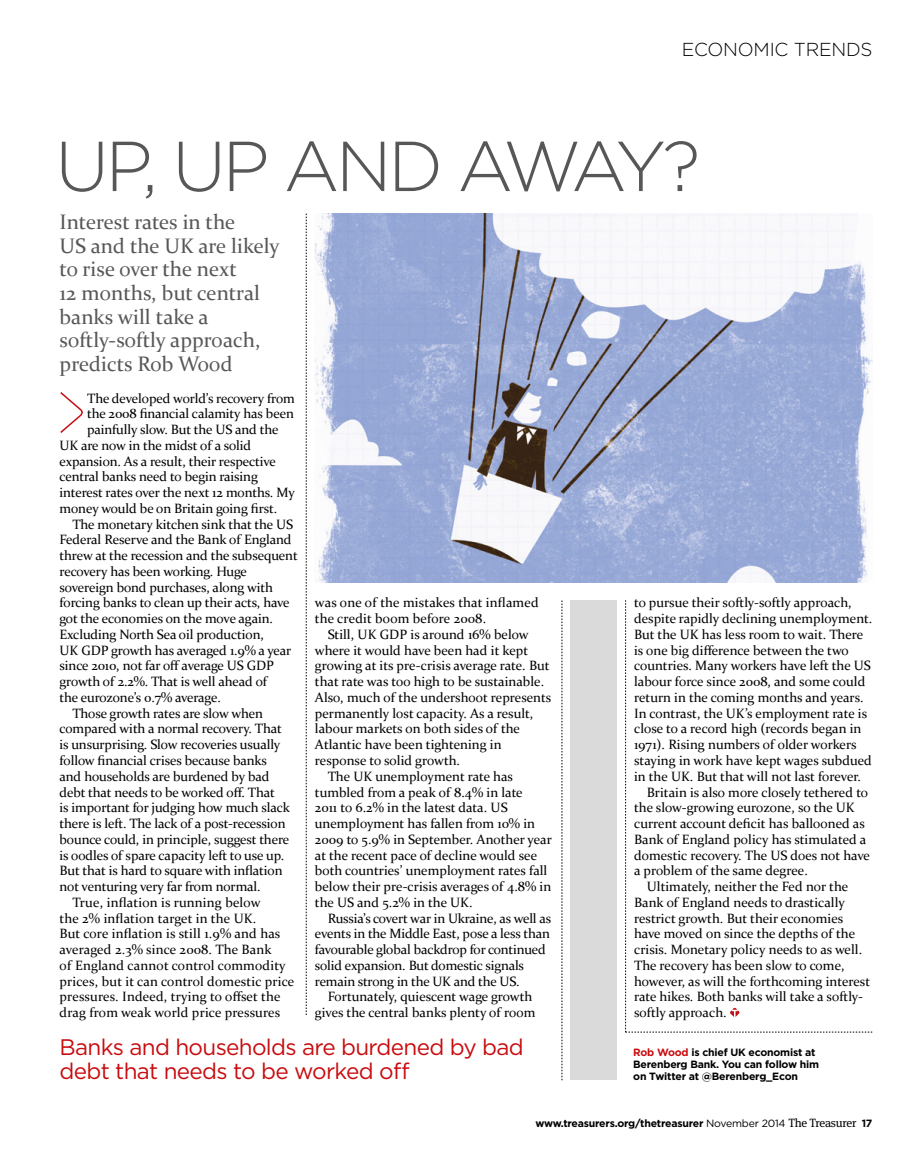
<style>
.page{position:relative;width:915px;height:1170px;background:#fff}
.page>*{position:absolute;margin:0;border:0;box-sizing:border-box;transform-origin:0 0}
.body_ni{font:300 70.5px "Gotham";letter-spacing:-.05em;color:#575756}
.body_ni-2{font:22.5px/24px "Gotham";letter-spacing:-.03em;color:#c90c0f}
.t1{font:21px/23.7px "Constantia";color:#575756}
.body_ni-3{font:300 18.75px "Gotham";letter-spacing:-.01em;color:#000}
.Running_text_with{font:13.5px/15.8px "Constantia";letter-spacing:-.005em;color:#000}
.body_ni-4{font:700 10.5px/12px "Gotham";letter-spacing:-.02em;color:#000}
.s1{color:#c90c0f}
.s2{font-weight:400}
.s3{font-family:"Meta Serif";font-weight:400;font-size:12px}
</style>
<div class="page">
<img style="left:315px;top:213px;width:557px;height:369px">
<svg style="left:60px;top:392px;width:23px;height:41px"></svg>
<svg style="left:625px;top:600px;width:246px;height:432px"></svg>
<svg style="left:561px;top:600px;width:1px;height:480px"></svg>
<svg style="left:306px;top:213px;width:1px;height:801px"></svg>
<div style="left:570px;top:600px;width:47px;height:480px;background:#dadada"></div>
<p class="body_ni-3" style="left:681px;top:37px;width:192px">ECONOMIC TRENDS</p>
<p class="body_ni" style="left:55px;top:121px;width:646px">UP, UP AND AWAY?</p>
<p class="t1" style="left:60px;top:209px;width:221px">Interest rates in the<br>US and the UK are likely to rise over the next<br>12 months, but central banks will take a softly-softly approach, predicts Rob Wood</p>
<p class="Running_text_with" style="left:87px;top:389px;width:209px">The developed world’s recovery from</p>
<p class="Running_text_with" style="left:87px;top:405px;width:208px">the 2008 financial calamity has been</p>
<p class="Running_text_with" style="left:87px;top:421px;width:193px">painfully slow. But the US and the</p>
<p class="Running_text_with" style="left:60px;top:436px;width:193px">UK are now in the midst of a solid</p>
<p class="Running_text_with" style="left:60px;top:452px;width:218px">expansion. As a result, their respective</p>
<p class="Running_text_with" style="left:60px;top:468px;width:200px">central banks need to begin raising</p>
<p class="Running_text_with" style="left:60px;top:484px;width:237px">interest rates over the next 12 months. My</p>
<p class="Running_text_with" style="left:60px;top:499px;width:219px">money would be on Britain going first.</p>
<p class="Running_text_with" style="left:60px;top:515px;width:239px;text-indent:13px">The monetary kitchen sink that the US Federal Reserve and the Bank of England threw at the recession and the subsequent recovery has been working. Huge sovereign bond purchases, along with forcing banks to clean up their acts, have got the economies on the move again.<br>Excluding North Sea oil production,<br>UK GDP growth has averaged 1.9% a year since 2010, not far off average US GDP growth of 2.2%. That is well ahead of<br>the eurozone’s 0.7% average.</p>
<p class="Running_text_with" style="left:60px;top:704px;width:232px;text-indent:13px">Those growth rates are slow when compared with a normal recovery. That is unsurprising. Slow recoveries usually follow financial crises because banks and households are burdened by bad debt that needs to be worked off. That<br>is important for judging how much slack there is left. The lack of a post-recession bounce could, in principle, suggest there is oodles of spare capacity left to use up.<br>But that is hard to square with inflation not venturing very far from normal.</p>
<p class="Running_text_with" style="left:60px;top:893px;width:236px;text-indent:13px">True, inflation is running below<br>the 2% inflation target in the UK.<br>But core inflation is still 1.9% and has averaged 2.3% since 2008. The Bank<br>of England cannot control commodity prices, but it can control domestic price pressures. Indeed, trying to offset the drag from weak world price pressures</p>
<p class="Running_text_with" style="left:315px;top:594px;width:225px">was one of the mistakes that inflamed the credit boom before 2008.</p>
<p class="Running_text_with" style="left:315px;top:625px;width:238px;text-indent:13px">Still, UK GDP is around 16% below where it would have been had it kept growing at its pre-crisis average rate. But that rate was too high to be sustainable.<br>Also, much of the undershoot represents permanently lost capacity. As a result, labour markets on both sides of the Atlantic have been tightening in response to solid growth.</p>
<p class="Running_text_with" style="left:315px;top:767px;width:238px;text-indent:13px">The UK unemployment rate has tumbled from a peak of 8.4% in late<br>2011 to 6.2% in the latest data. US unemployment has fallen from 10% in 2009 to 5.9% in September. Another year at the recent pace of decline would see both countries’ unemployment rates fall below their pre-crisis averages of 4.8% in the US and 5.2% in the UK.</p>
<p class="Running_text_with" style="left:315px;top:909px;width:238px;text-indent:13px">Russia’s covert war in Ukraine, as well as events in the Middle East, pose a less than favourable global backdrop for continued solid expansion. But domestic signals remain strong in the UK and the US.</p>
<p class="Running_text_with" style="left:315px;top:988px;width:222px;text-align:right">Fortunately, quiescent wage growth gives the central banks plenty of room</p>
<p class="body_ni-2" style="left:60px;top:1034px;width:465px">Banks and households are burdened by bad debt that needs to be worked off</p>
<p class="Running_text_with" style="left:634px;top:594px;width:240px">to pursue their softly-softly approach, despite rapidly declining unemployment.<br>But the UK has less room to wait. There is one big difference between the two countries. Many workers have left the US labour force since 2008, and some could return in the coming months and years.<br>In contrast, the UK’s employment rate is close to a record high (records began in 1971). Rising numbers of older workers staying in work have kept wages subdued in the UK. But that will not last forever.</p>
<p class="Running_text_with" style="left:634px;top:783px;width:237px;text-indent:13px">Britain is also more closely tethered to the slow-growing eurozone, so the UK current account deficit has ballooned as Bank of England policy has stimulated a domestic recovery. The US does not have a problem of the same degree.</p>
<p class="Running_text_with" style="left:634px;top:877px;width:237px;text-indent:13px">Ultimately, neither the Fed nor the Bank of England needs to drastically restrict growth. But their economies have moved on since the depths of the crisis. Monetary policy needs to as well.<br>The recovery has been slow to come, however, as will the forthcoming interest rate hikes. Both banks will take a softly&shy;softly approach.</p>
<p class="body_ni-4" style="left:633px;top:1046px;width:187px"><span class="s1">Rob Wood</span> is chief UK economist at<br>Berenberg Bank. You can follow him on Twitter at @Berenberg_Econ</p>
<p class="body_ni-4" style="left:535px;top:1117px;width:338px">www.treasurers.org/thetreasurer <span class="s2">November 2014</span> <span class="s3">The Treasurer</span> 17</p>
</div>
